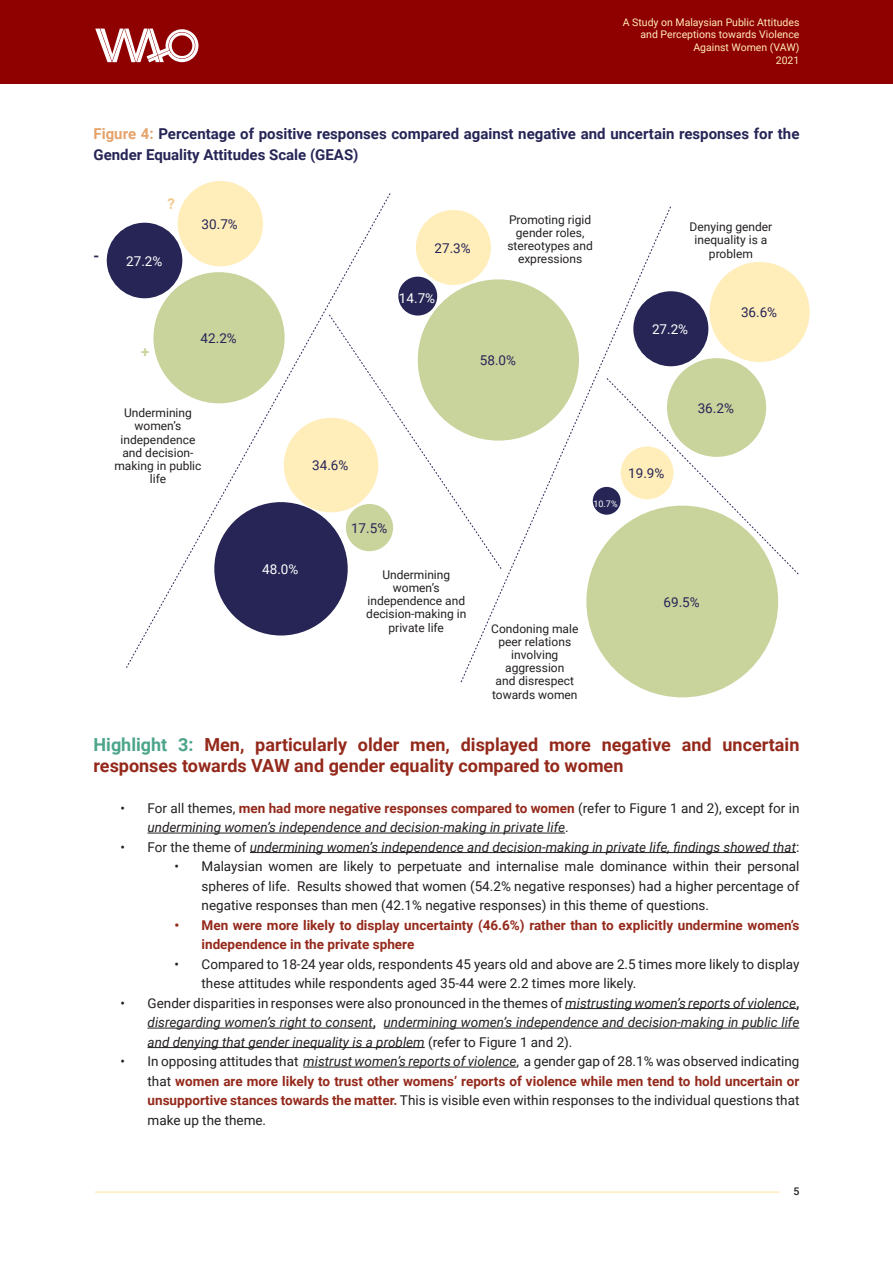
<style>
.page{position:relative;width:893px;height:1263px;background:#fff}
.page>*{position:absolute;margin:0;border:0;box-sizing:border-box;transform-origin:0 0}
.t1{font:700 18px/21px "Roboto";color:#94291b}
.t2{font:700 15px/21px "Roboto";color:#262556}
.t3{font:700 15px "Roboto";color:#c9d39c}
.t4{font:700 15px "Roboto";color:#f2ca8e}
.t5{font:13.5px/19.5px "Roboto";color:#231f20;text-align:justify}
.t6{font:italic 13.5px/19.5px "Roboto";color:#231f20}
.t7{font:700 13.5px/19.5px "Roboto";color:#94291b}
.t8{font:13.5px "Roboto";color:#262556}
.t9{font:13.5px "Roboto";color:#fff}
.t10{font:12px/13.2px "Roboto";color:#231f20;text-align:center}
.t11{font:10.5px/12.8px "Roboto";color:#ffedba;text-align:right}
.t12{font:500 10.5px "Roboto";color:#231f20}
.t13{font:9px "Roboto";color:#fff}
.s1{color:#e5a26a}
.s2{color:#4ca58b}
.s3{font-style:normal}
.s4{font-weight:700;font-style:normal;color:#94291b}
.s5{font-weight:700;font-style:normal}
.s6{font-style:italic}
.s7{font-weight:700;color:#94291b}
</style>
<div class="page">
<hr style="left:95px;top:1191px;width:685px;height:2px;background:#ffedba">
<div style="left:0;top:0;width:893px;height:84px;background:#8f0000"></div>
<svg style="left:95px;top:29px;width:103px;height:33px"></svg>
<hr style="left:148px;top:833px;width:417px;height:1px;background:#231f20">
<hr style="left:250px;top:852px;width:546px;height:1px;background:#231f20">
<hr style="left:565px;top:1008px;width:231px;height:1px;background:#231f20">
<hr style="left:148px;top:1028px;width:225px;height:1px;background:#231f20">
<hr style="left:384px;top:1028px;width:415px;height:1px;background:#231f20">
<hr style="left:148px;top:1047px;width:277px;height:1px;background:#231f20">
<hr style="left:303px;top:1067px;width:213px;height:1px;background:#231f20">
<div style="left:107px;top:223px;width:75px;height:75px;background:#262556;border-radius:50%"></div>
<div style="left:178px;top:181px;width:85px;height:85px;background:#ffedba;border-radius:50%"></div>
<div style="left:398px;top:277px;width:39px;height:39px;background:#262556;border-radius:50%"></div>
<div style="left:416px;top:210px;width:75px;height:75px;background:#ffedba;border-radius:50%"></div>
<div style="left:586px;top:506px;width:192px;height:191px;background:#c9d39c;border-radius:50%"></div>
<div style="left:633px;top:291px;width:75px;height:75px;background:#262556;border-radius:50%"></div>
<div style="left:710px;top:262px;width:100px;height:100px;background:#ffedba;border-radius:50%"></div>
<div style="left:667px;top:358px;width:99px;height:99px;background:#c9d39c;border-radius:50%"></div>
<svg style="left:126px;top:193px;width:265px;height:475px"></svg>
<svg style="left:460px;top:206px;width:211px;height:477px"></svg>
<svg style="left:329px;top:314px;width:173px;height:255px"></svg>
<svg style="left:606px;top:378px;width:193px;height:197px"></svg>
<p class="t11" style="left:623px;top:15px;width:178px">A Study on Malaysian Public Attitudes and Perceptions towards Violence<br>Against Women (VAW)<br>2021</p>
<p class="t2" style="left:94px;top:122px;width:707px"><span class="s1">Figure 4:</span> Percentage of positive responses compared against negative and uncertain responses for the<br>Gender Equality Attitudes Scale (GEAS)</p>
<p class="t2" style="left:94px;top:245px;width:7px">-</p>
<p class="t4" style="left:168px;top:194px;width:9px">?</p>
<p class="t9" style="left:126px;top:251px;width:38px">27.2%</p>
<p class="t8" style="left:202px;top:214px;width:38px">30.7%</p>
<p class="t3" style="left:141px;top:341px;width:10px">+</p>
<p class="t8" style="left:201px;top:329px;width:38px">42.2%</p>
<p class="t10" style="left:124px;top:406px;width:69px">Undermining</p>
<p class="t10" style="left:114px;top:419px;width:89px">women’s independence and decision&shy;making in public life</p>
<p class="t8" style="left:435px;top:238px;width:38px">27.3%</p>
<p class="t9" style="left:399px;top:289px;width:38px">14.7%</p>
<p class="t10" style="left:507px;top:212px;width:87px">Promoting rigid gender roles, stereotypes and expressions</p>
<p class="t8" style="left:480px;top:351px;width:38px">58.0%</p>
<p class="t10" style="left:690px;top:220px;width:84px">Denying gender inequality is a problem</p>
<p class="t9" style="left:652px;top:320px;width:38px">27.2%</p>
<p class="t8" style="left:741px;top:303px;width:38px">36.6%</p>
<p class="t8" style="left:698px;top:398px;width:38px">36.2%</p>
<p class="t8" style="left:312px;top:456px;width:38px">34.6%</p>
<p class="t9" style="left:262px;top:560px;width:38px">48.0%</p>
<p class="t8" style="left:351px;top:518px;width:38px">17.5%</p>
<p class="t10" style="left:366px;top:567px;width:102px">Undermining women’s independence and decision-making in private life</p>
<p class="t13" style="left:593px;top:497px;width:26px">10.7%</p>
<p class="t8" style="left:628px;top:464px;width:38px">19.9%</p>
<p class="t10" style="left:491px;top:621px;width:89px">Condoning male peer relations involving aggression<br>and disrespect towards women</p>
<p class="t8" style="left:664px;top:592px;width:38px">69.5%</p>
<p class="t1" style="left:94px;top:733px;width:707px"><span class="s2">Highlight 3:</span> Men, particularly older men, displayed more negative and uncertain responses towards VAW and gender equality compared to women</p>
<p class="t6" style="left:148px;top:797px;width:653px;text-indent:-27px"><span class="s3">• For all themes,</span> <span class="s4">men had more negative responses compared to women</span> <span class="s3">(refer to Figure 1 and 2), except for in </span>undermining women’s independence and decision-making in private life<span class="s3">.</span></p>
<p class="t6" style="left:121px;top:836px;width:680px"><span class="s3">• For the theme of</span> undermining women’s independence and decision-making in private life, findings showed that<span class="s3">:</span></p>
<p class="t5" style="left:202px;top:856px;width:599px;text-indent:-27px">• Malaysian women are likely to perpetuate and internalise male dominance within their personal spheres of life. Results showed that women (54.2% negative responses) had a higher percentage of negative responses than men (42.1% negative responses) in this theme of questions.</p>
<p class="t7" style="left:202px;top:914px;width:599px;text-indent:-27px">• Men were more likely to display uncertainty (46.6%) rather than to explicitly undermine women’s independence in the private sphere</p>
<p class="t5" style="left:202px;top:953px;width:599px;text-indent:-27px">• Compared to 18-24 year olds, respondents 45 years old and above are 2.5 times more likely to display these attitudes while respondents aged 35-44 were 2.2 times more likely.</p>
<p class="t6" style="left:148px;top:992px;width:653px;text-align:justify;text-indent:-27px"><span class="s3">• Gender disparities in responses were also pronounced in the themes of</span> mistrusting women’s reports of violence<span class="s5">, </span>disregarding women’s right to consent<span class="s5">,</span> undermining women’s independence and decision-making in public life and denying that gender inequality is a problem <span class="s3">(refer to Figure 1 and 2).</span></p>
<p class="t5" style="left:148px;top:1051px;width:653px;text-indent:-27px">• In opposing attitudes that <span class="s6">mistrust women’s reports of violence</span>, a gender gap of 28.1% was observed indicating that <span class="s7">women are more likely to trust other womens’ reports of violence while men tend to hold uncertain or unsupportive stances towards the matter.</span> This is visible even within responses to the individual questions that make up the theme.</p>
<p class="t12" style="left:793px;top:1184px;width:7px">5</p>
</div>
